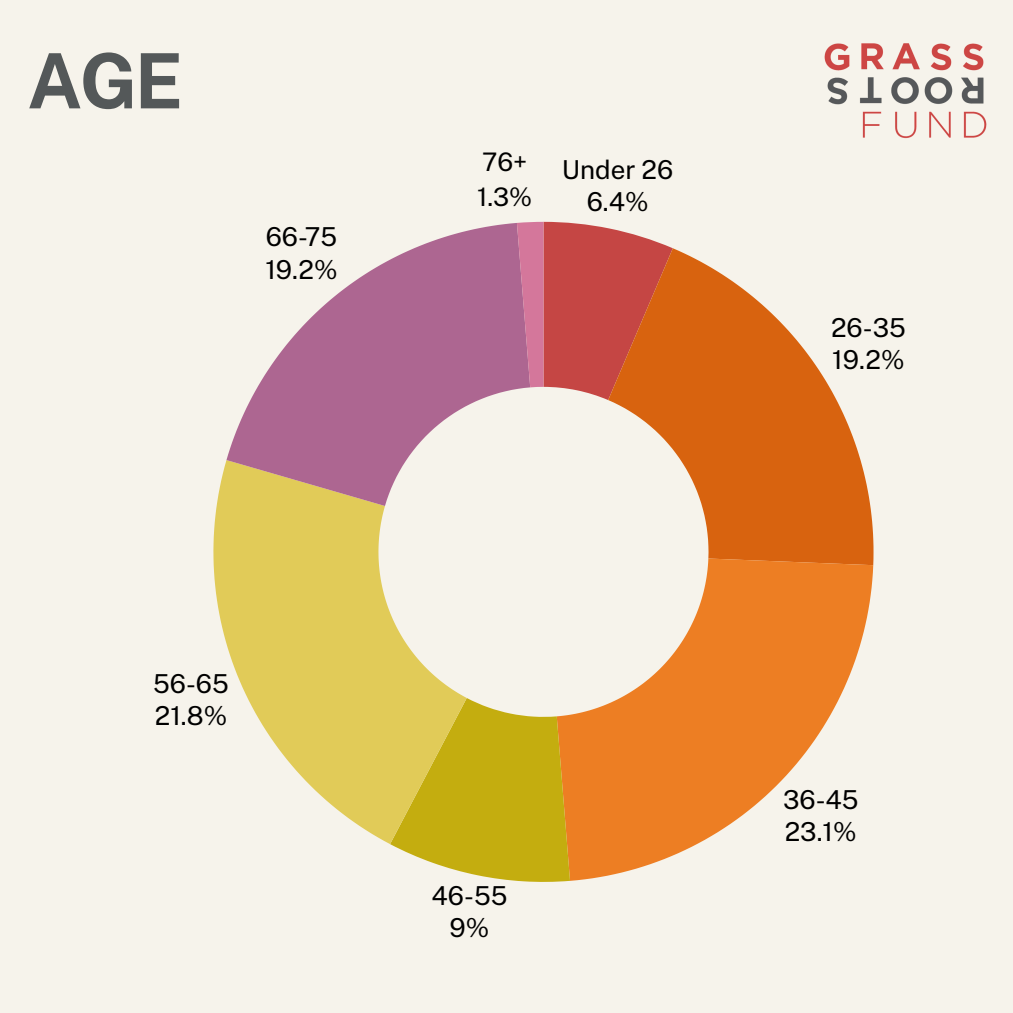
<style>
.page{position:relative;width:1013px;height:1013px;background:#fff}
.page>*{position:absolute;margin:0;border:0;box-sizing:border-box;transform-origin:0 0}
.t1{font:700 76.25px "Public Sans";color:#545859}
.t2{font:26.12px/32.4px "Public Sans";color:#000}
.t3{font:25.5px "Public Sans";color:#000}
</style>
<div class="page">
<div style="left:0;top:0;width:1012px;height:1012px;background:#f6f3eb"></div>
<svg style="left:608px;top:248px;width:265px;height:310px;fill:#d8630f"></svg>
<svg style="left:570px;top:558px;width:303px;height:322px;fill:#ed7e23"></svg>
<svg style="left:390px;top:698px;width:180px;height:184px;background:#cdb532"></svg>
<svg style="left:213px;top:462px;width:254px;height:382px;fill:#e1cb58"></svg>
<svg style="left:226px;top:223px;width:291px;height:283px;fill:#ad6691"></svg>
<svg style="left:517px;top:222px;width:156px;height:178px;background:#cc5f56"></svg>
<img style="left:824px;top:43px;width:163px;height:96px">
<h1 class="t1" style="left:27px;top:36px;width:157px">AGE</h1>
<p class="t2" style="left:265px;top:220px;width:74px">66-75<br>19.2%</p>
<p class="t3" style="left:482px;top:146px;width:47px">76+</p>
<p class="t3" style="left:477px;top:181px;width:57px">1.3%</p>
<p class="t2" style="left:562px;top:153px;width:113px;text-align:center">Under 26<br>6.4%</p>
<p class="t2" style="left:831px;top:311px;width:76px">26-35<br>19.2%</p>
<p class="t2" style="left:153px;top:667px;width:77px">56-65<br>21.8%</p>
<p class="t2" style="left:431px;top:879px;width:77px;text-align:center">46-55<br>9%</p>
<p class="t2" style="left:783px;top:783px;width:77px">36-45<br>23.1%</p>
</div>
